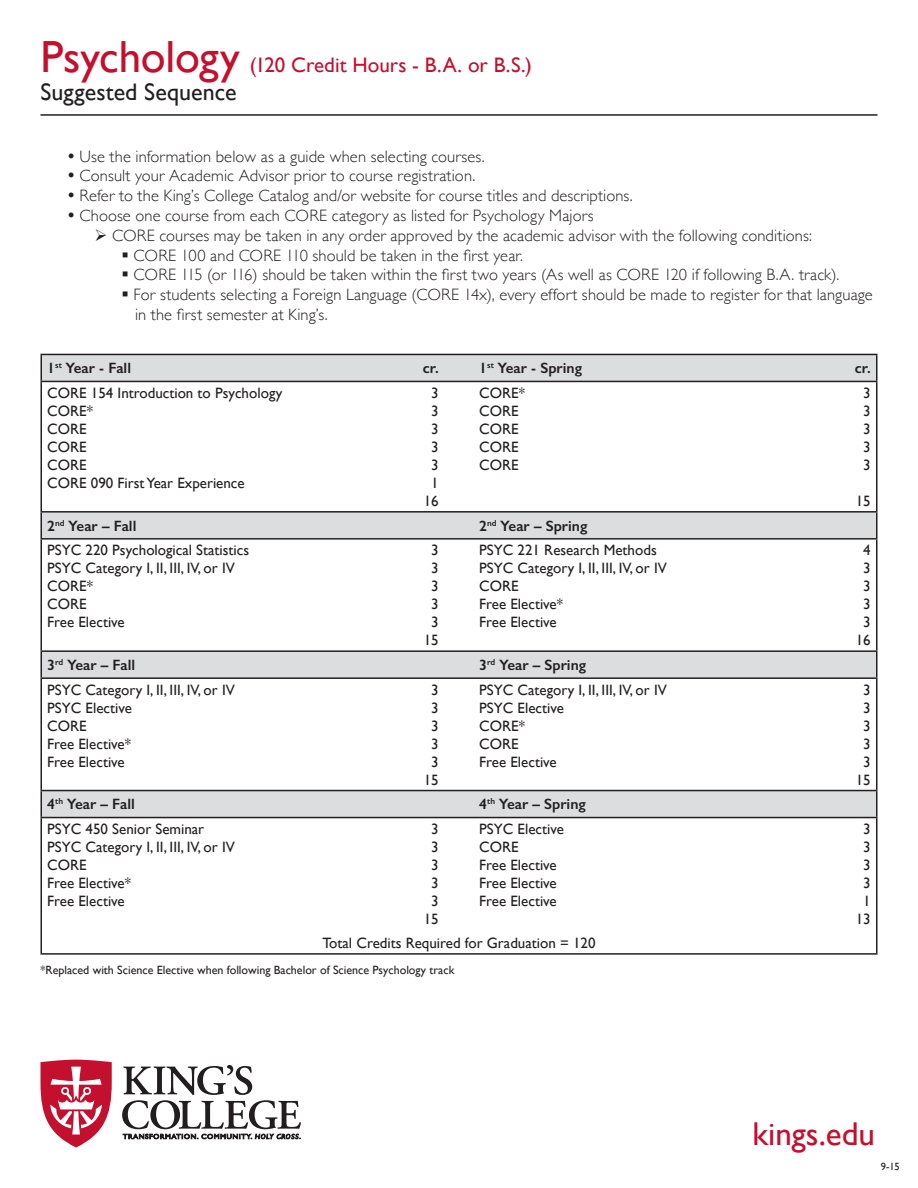
<style>
.page{position:relative;width:918px;height:1188px;background:#fff}
.page>*{position:absolute;margin:0;border:0;box-sizing:border-box;transform-origin:0 0}
.t1{font:45px "Gill Sans";letter-spacing:-.005em;color:#c3102f}
.t2{font:33px "Gill Sans";color:#c3102f}
.t3{font:24px "Gill Sans";letter-spacing:.005em;color:#231f20}
.t4{font:21px "Gill Sans";color:#c3102f}
.t5{font:300 16.5px/19.8px "Gill Sans";letter-spacing:.005em;color:#231f20}
.t6{font:15px "Gill Sans";color:#231f20}
.t7{font:600 15px "Gill Sans";color:#231f20}
.Table_Text{font:12px "Gill Sans";color:#231f20}
.t8{font:10.5px "Gill Sans";color:#231f20}
</style>
<div class="page">
<svg style="left:40px;top:1060px;width:72px;height:87px"></svg>
<svg style="left:122px;top:1065px;width:179px;height:74px"></svg>
<hr style="left:40px;top:114px;width:838px;height:2px;background:#231f20">
<svg style="left:42px;top:355px;width:834px;height:462px"></svg>
<hr style="left:40px;top:354px;width:838px;height:1px;background:#231f20">
<hr style="left:40px;top:355px;width:2px;height:26px;background:#231f20">
<hr style="left:876px;top:355px;width:2px;height:26px;background:#231f20">
<hr style="left:40px;top:381px;width:838px;height:1px;background:#231f20">
<hr style="left:40px;top:382px;width:2px;height:129px;background:#231f20">
<hr style="left:876px;top:382px;width:2px;height:129px;background:#231f20">
<hr style="left:40px;top:511px;width:838px;height:2px;background:#231f20">
<hr style="left:40px;top:513px;width:2px;height:25px;background:#231f20">
<hr style="left:876px;top:513px;width:2px;height:25px;background:#231f20">
<hr style="left:40px;top:538px;width:838px;height:2px;background:#231f20">
<hr style="left:40px;top:540px;width:2px;height:110px;background:#231f20">
<hr style="left:876px;top:540px;width:2px;height:110px;background:#231f20">
<hr style="left:40px;top:650px;width:838px;height:2px;background:#231f20">
<hr style="left:40px;top:652px;width:2px;height:25px;background:#231f20">
<hr style="left:876px;top:652px;width:2px;height:25px;background:#231f20">
<hr style="left:40px;top:677px;width:838px;height:2px;background:#231f20">
<hr style="left:40px;top:679px;width:2px;height:111px;background:#231f20">
<hr style="left:876px;top:679px;width:2px;height:111px;background:#231f20">
<hr style="left:40px;top:790px;width:838px;height:1px;background:#231f20">
<hr style="left:40px;top:791px;width:2px;height:26px;background:#231f20">
<hr style="left:876px;top:791px;width:2px;height:26px;background:#231f20">
<hr style="left:40px;top:817px;width:838px;height:1px;background:#231f20">
<hr style="left:40px;top:818px;width:2px;height:135px;background:#231f20">
<hr style="left:876px;top:818px;width:2px;height:135px;background:#231f20">
<hr style="left:40px;top:953px;width:838px;height:2px;background:#231f20">
<p class="t1" style="left:40px;top:30px;width:201px">Psychology</p>
<p class="t3" style="left:40px;top:78px;width:198px">Suggested Sequence</p>
<p class="t4" style="left:250px;top:52px;width:284px">(120 Credit Hours - B.A. or B.S.)</p>
<p class="t5" style="left:68px;top:146px;width:419px">• Use the information below as a guide when selecting courses.</p>
<p class="t5" style="left:68px;top:165px;width:409px">• Consult your Academic Advisor prior to course registration.</p>
<p class="t5" style="left:68px;top:185px;width:567px">• Refer to the King’s College Catalog and/or website for course titles and descriptions.</p>
<p class="t5" style="left:68px;top:205px;width:528px">• Choose one course from each CORE category as listed for Psychology Majors</p>
<p class="t5" style="left:95px;top:225px;width:719px">➢ CORE courses may be taken in any order approved by the academic advisor with the following conditions:</p>
<p class="t5" style="left:122px;top:245px;width:403px">▪ CORE 100 and CORE 110 should be taken in the first year.</p>
<p class="t5" style="left:122px;top:264px;width:719px">▪ CORE 115 (or 116) should be taken within the first two years (As well as CORE 120 if following B.A. track).</p>
<p class="t5" style="left:135px;top:284px;width:739px;text-indent:-14px">▪ For students selecting a Foreign Language (CORE 14x), every effort should be made to register for that language in the first semester at King’s.</p>
<p class="t7" style="left:47px;top:359px;width:85px">1<sup>st</sup> Year - Fall</p>
<p class="t7" style="left:423px;top:359px;width:17px">cr.</p>
<p class="t7" style="left:479px;top:359px;width:104px">1<sup>st</sup> Year - Spring</p>
<p class="t7" style="left:855px;top:359px;width:17px">cr.</p>
<p class="t6" style="left:47px;top:384px;width:237px">CORE 154 Introduction to Psychology</p>
<p class="t6" style="left:431px;top:384px;width:9px">3</p>
<p class="t6" style="left:479px;top:384px;width:47px">CORE*</p>
<p class="t6" style="left:863px;top:384px;width:9px">3</p>
<p class="t6" style="left:47px;top:402px;width:47px">CORE*</p>
<p class="t6" style="left:431px;top:402px;width:9px">3</p>
<p class="t6" style="left:479px;top:402px;width:41px">CORE</p>
<p class="t6" style="left:863px;top:402px;width:9px">3</p>
<p class="t6" style="left:47px;top:420px;width:41px">CORE</p>
<p class="t6" style="left:431px;top:420px;width:9px">3</p>
<p class="t6" style="left:479px;top:420px;width:41px">CORE</p>
<p class="t6" style="left:863px;top:420px;width:9px">3</p>
<p class="t6" style="left:47px;top:438px;width:41px">CORE</p>
<p class="t6" style="left:431px;top:438px;width:9px">3</p>
<p class="t6" style="left:479px;top:438px;width:41px">CORE</p>
<p class="t6" style="left:863px;top:438px;width:9px">3</p>
<p class="t6" style="left:47px;top:456px;width:41px">CORE</p>
<p class="t6" style="left:431px;top:456px;width:9px">3</p>
<p class="t6" style="left:479px;top:456px;width:41px">CORE</p>
<p class="t6" style="left:863px;top:456px;width:9px">3</p>
<p class="t6" style="left:47px;top:474px;width:199px">CORE 090 First Year Experience</p>
<p class="t6" style="left:431px;top:474px;width:9px">1</p>
<p class="t6" style="left:424px;top:492px;width:16px">16</p>
<p class="t6" style="left:856px;top:492px;width:16px">15</p>
<p class="t7" style="left:47px;top:517px;width:91px">2<sup>nd</sup> Year – Fall</p>
<p class="t7" style="left:479px;top:517px;width:110px">2<sup>nd</sup> Year – Spring</p>
<p class="t6" style="left:47px;top:541px;width:204px">PSYC 220 Psychological Statistics</p>
<p class="t6" style="left:431px;top:541px;width:9px">3</p>
<p class="t6" style="left:479px;top:541px;width:179px">PSYC 221 Research Methods</p>
<p class="t6" style="left:863px;top:541px;width:9px">4</p>
<p class="t6" style="left:47px;top:559px;width:189px">PSYC Category I, II, III, IV, or IV</p>
<p class="t6" style="left:431px;top:559px;width:9px">3</p>
<p class="t6" style="left:479px;top:559px;width:189px">PSYC Category I, II, III, IV, or IV</p>
<p class="t6" style="left:863px;top:559px;width:9px">3</p>
<p class="t6" style="left:47px;top:577px;width:47px">CORE*</p>
<p class="t6" style="left:431px;top:577px;width:9px">3</p>
<p class="t6" style="left:479px;top:577px;width:41px">CORE</p>
<p class="t6" style="left:863px;top:577px;width:9px">3</p>
<p class="t6" style="left:47px;top:595px;width:41px">CORE</p>
<p class="t6" style="left:431px;top:595px;width:9px">3</p>
<p class="t6" style="left:479px;top:595px;width:85px">Free Elective*</p>
<p class="t6" style="left:863px;top:595px;width:9px">3</p>
<p class="t6" style="left:47px;top:613px;width:79px">Free Elective</p>
<p class="t6" style="left:431px;top:613px;width:9px">3</p>
<p class="t6" style="left:479px;top:613px;width:79px">Free Elective</p>
<p class="t6" style="left:863px;top:613px;width:9px">3</p>
<p class="t6" style="left:424px;top:631px;width:16px">15</p>
<p class="t6" style="left:856px;top:631px;width:16px">16</p>
<p class="t7" style="left:47px;top:656px;width:89px">3<sup>rd</sup> Year – Fall</p>
<p class="t7" style="left:479px;top:656px;width:108px">3<sup>rd</sup> Year – Spring</p>
<p class="t6" style="left:47px;top:681px;width:189px">PSYC Category I, II, III, IV, or IV</p>
<p class="t6" style="left:431px;top:681px;width:9px">3</p>
<p class="t6" style="left:479px;top:681px;width:189px">PSYC Category I, II, III, IV, or IV</p>
<p class="t6" style="left:863px;top:681px;width:9px">3</p>
<p class="t6" style="left:47px;top:699px;width:86px">PSYC Elective</p>
<p class="t6" style="left:431px;top:699px;width:9px">3</p>
<p class="t6" style="left:479px;top:699px;width:86px">PSYC Elective</p>
<p class="t6" style="left:863px;top:699px;width:9px">3</p>
<p class="t6" style="left:47px;top:717px;width:41px">CORE</p>
<p class="t6" style="left:431px;top:717px;width:9px">3</p>
<p class="t6" style="left:479px;top:717px;width:47px">CORE*</p>
<p class="t6" style="left:863px;top:717px;width:9px">3</p>
<p class="t6" style="left:47px;top:735px;width:85px">Free Elective*</p>
<p class="t6" style="left:431px;top:735px;width:9px">3</p>
<p class="t6" style="left:479px;top:735px;width:41px">CORE</p>
<p class="t6" style="left:863px;top:735px;width:9px">3</p>
<p class="t6" style="left:47px;top:753px;width:79px">Free Elective</p>
<p class="t6" style="left:431px;top:753px;width:9px">3</p>
<p class="t6" style="left:479px;top:753px;width:79px">Free Elective</p>
<p class="t6" style="left:863px;top:753px;width:9px">3</p>
<p class="t6" style="left:424px;top:771px;width:16px">15</p>
<p class="t6" style="left:856px;top:771px;width:16px">15</p>
<p class="t7" style="left:47px;top:795px;width:89px">4<sup>th</sup> Year – Fall</p>
<p class="t7" style="left:479px;top:795px;width:108px">4<sup>th</sup> Year – Spring</p>
<p class="t6" style="left:47px;top:820px;width:159px">PSYC 450 Senior Seminar</p>
<p class="t6" style="left:431px;top:820px;width:9px">3</p>
<p class="t6" style="left:479px;top:820px;width:86px">PSYC Elective</p>
<p class="t6" style="left:863px;top:820px;width:9px">3</p>
<p class="t6" style="left:47px;top:838px;width:189px">PSYC Category I, II, III, IV, or IV</p>
<p class="t6" style="left:431px;top:838px;width:9px">3</p>
<p class="t6" style="left:479px;top:838px;width:41px">CORE</p>
<p class="t6" style="left:863px;top:838px;width:9px">3</p>
<p class="t6" style="left:47px;top:856px;width:41px">CORE</p>
<p class="t6" style="left:431px;top:856px;width:9px">3</p>
<p class="t6" style="left:479px;top:856px;width:79px">Free Elective</p>
<p class="t6" style="left:863px;top:856px;width:9px">3</p>
<p class="t6" style="left:47px;top:874px;width:85px">Free Elective*</p>
<p class="t6" style="left:431px;top:874px;width:9px">3</p>
<p class="t6" style="left:479px;top:874px;width:79px">Free Elective</p>
<p class="t6" style="left:863px;top:874px;width:9px">3</p>
<p class="t6" style="left:47px;top:892px;width:79px">Free Elective</p>
<p class="t6" style="left:431px;top:892px;width:9px">3</p>
<p class="t6" style="left:479px;top:892px;width:79px">Free Elective</p>
<p class="t6" style="left:863px;top:892px;width:9px">1</p>
<p class="t6" style="left:424px;top:910px;width:16px">15</p>
<p class="t6" style="left:856px;top:910px;width:16px">13</p>
<p class="t6" style="left:322px;top:934px;width:275px">Total Credits Required for Graduation = 120</p>
<p class="Table_Text" style="left:40px;top:963px;width:415px">*Replaced with Science Elective when following Bachelor of Science Psychology track</p>
<h2 class="t2" style="left:752px;top:1115px;width:124px">kings.edu</h2>
<p class="t8" style="left:881px;top:1160px;width:21px">9-15</p>
</div>
